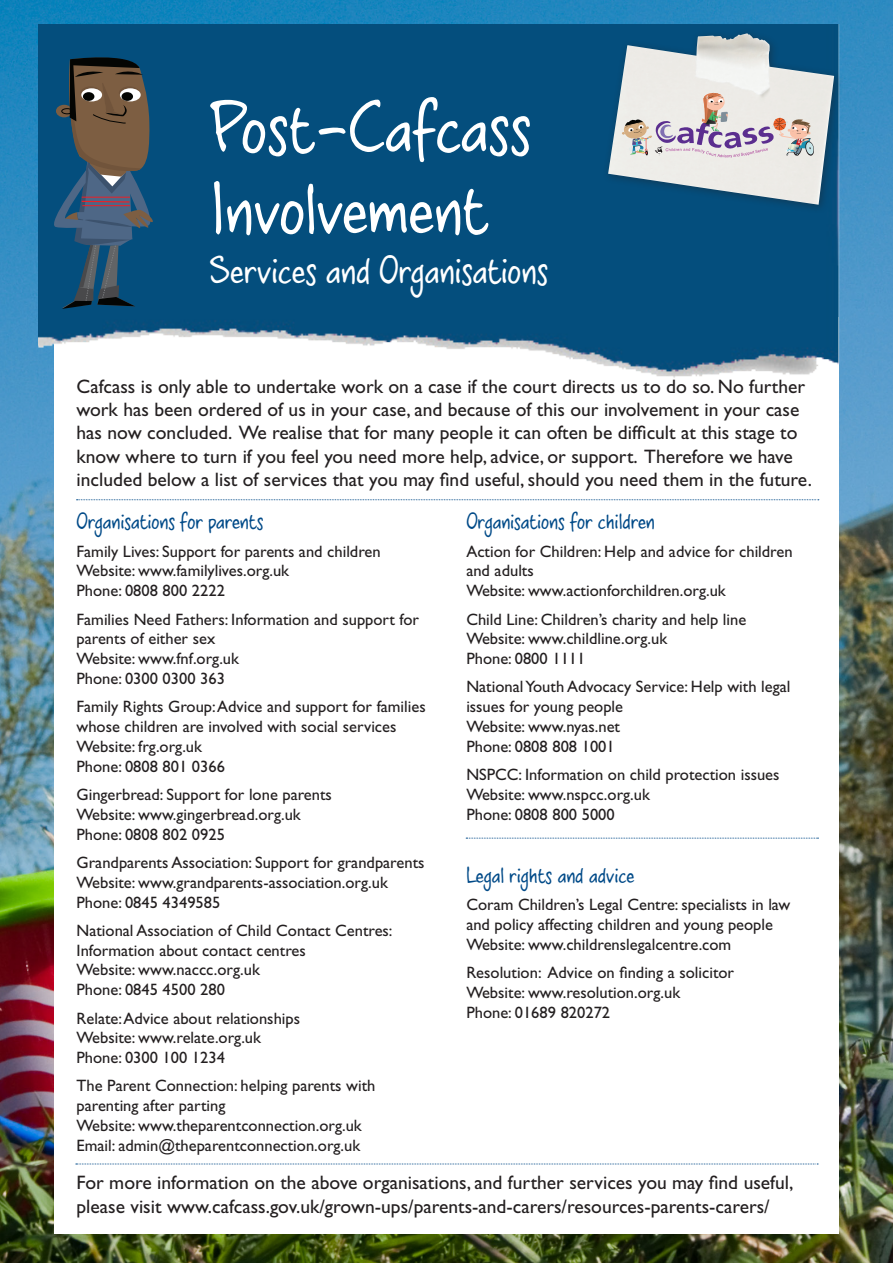
<style>
.page{position:relative;width:893px;height:1263px;background:#fff}
.page>*{position:absolute;margin:0;border:0;box-sizing:border-box;transform-origin:0 0}
.t1{font:67.5px/81px "Crossword Belle";color:#fff}
.t2{font:36px "Crossword Belle";color:#fff}
.t3{font:21px "Crossword Belle";color:#004a88}
.t4{font:19.5px/23.4px "Gill Sans Std";color:#231f20}
.t5{font:16.5px/19.8px "Gill Sans Std";color:#231f20}
</style>
<div class="page">
<img style="left:0;top:0;width:893px;height:1263px">
<div style="left:54px;top:317px;width:785px;height:916px;background:#fff"></div>
<img style="left:38px;top:24px;width:832px;height:359px">
<svg style="left:77px;top:499px;width:742px;height:1px"></svg>
<svg style="left:466px;top:838px;width:352px;height:1px"></svg>
<svg style="left:54px;top:57px;width:99px;height:252px;background:#3d5464"></svg>
<div style="left:603px;top:28px;width:241px;height:186px;background:#231f20;opacity:.4"></div>
<img style="left:608px;top:33px;width:226px;height:172px">
<svg style="left:622px;top:93px;width:192px;height:65px;background:#d7cdcf"></svg>
<svg style="left:76px;top:1163px;width:742px;height:1px"></svg>
<p class="t1" style="left:210px;top:89px;width:323px">Post-Cafcass<br>Involvement</p>
<p class="t2" style="left:210px;top:245px;width:340px">Services and Organisations</p>
<p class="t4" style="left:77px;top:374px;width:737px">Cafcass is only able to undertake work on a case if the court directs us to do so. No further work has been ordered of us in your case, and because of this our involvement in your case has now concluded. We realise that for many people it can often be difficult at this stage to know where to turn if you feel you need more help, advice, or support. Therefore we have included below a list of services that you may find useful, should you need them in the future.</p>
<p class="t3" style="left:77px;top:507px;width:188px">Organisations for parents</p>
<p class="t5" style="left:77px;top:541px;width:306px">Family Lives: Support for parents and children<br>Website: www.familylives.org.uk<br>Phone: 0808 800 2222</p>
<p class="t5" style="left:77px;top:609px;width:344px">Families Need Fathers: Information and support for parents of either sex<br>Website: www.fnf.org.uk<br>Phone: 0300 0300 363</p>
<p class="t5" style="left:77px;top:697px;width:351px">Family Rights Group: Advice and support for families whose children are involved with social services Website: frg.org.uk<br>Phone: 0808 801 0366</p>
<p class="t5" style="left:77px;top:785px;width:257px">Gingerbread: Support for lone parents<br>Website: www.gingerbread.org.uk<br>Phone: 0808 802 0925</p>
<p class="t5" style="left:77px;top:852px;width:349px">Grandparents Association: Support for grandparents<br>Website: www.grandparents-association.org.uk<br>Phone: 0845 4349585</p>
<p class="t5" style="left:77px;top:920px;width:318px">National Association of Child Contact Centres:<br>Information about contact centres<br>Website: www.naccc.org.uk<br>Phone: 0845 4500 280</p>
<p class="t5" style="left:77px;top:1008px;width:225px">Relate: Advice about relationships<br>Website: www.relate.org.uk<br>Phone: 0300 100 1234</p>
<p class="t5" style="left:77px;top:1076px;width:300px">The Parent Connection: helping parents with parenting after parting<br>Website: www.theparentconnection.org.uk Email: admin@theparentconnection.org.uk</p>
<p class="t3" style="left:466px;top:507px;width:190px">Organisations for children</p>
<p class="t5" style="left:466px;top:541px;width:328px">Action for Children: Help and advice for children and adults<br>Website: www.actionforchildren.org.uk</p>
<p class="t5" style="left:466px;top:609px;width:281px">Child Line: Children’s charity and help line<br>Website: www.childline.org.uk<br>Phone: 0800 1111</p>
<p class="t5" style="left:466px;top:677px;width:326px">National Youth Advocacy Service: Help with legal issues for young people<br>Website: www.nyas.net<br>Phone: 0808 808 1001</p>
<p class="t5" style="left:466px;top:765px;width:315px">NSPCC: Information on child protection issues<br>Website: www.nspcc.org.uk<br>Phone: 0808 800 5000</p>
<p class="t3" style="left:466px;top:860px;width:169px">Legal rights and advice</p>
<p class="t5" style="left:466px;top:895px;width:325px">Coram Children’s Legal Centre: specialists in law and policy affecting children and young people<br>Website: www.childrenslegalcentre.com</p>
<p class="t5" style="left:466px;top:963px;width:269px">Resolution: Advice on finding a solicitor<br>Website: www.resolution.org.uk<br>Phone: 01689 820272</p>
<p class="t4" style="left:77px;top:1171px;width:718px">For more information on the above organisations, and further services you may find useful, please visit www.cafcass.gov.uk/grown-ups/parents-and-carers/resources-parents-carers/</p>
</div>
